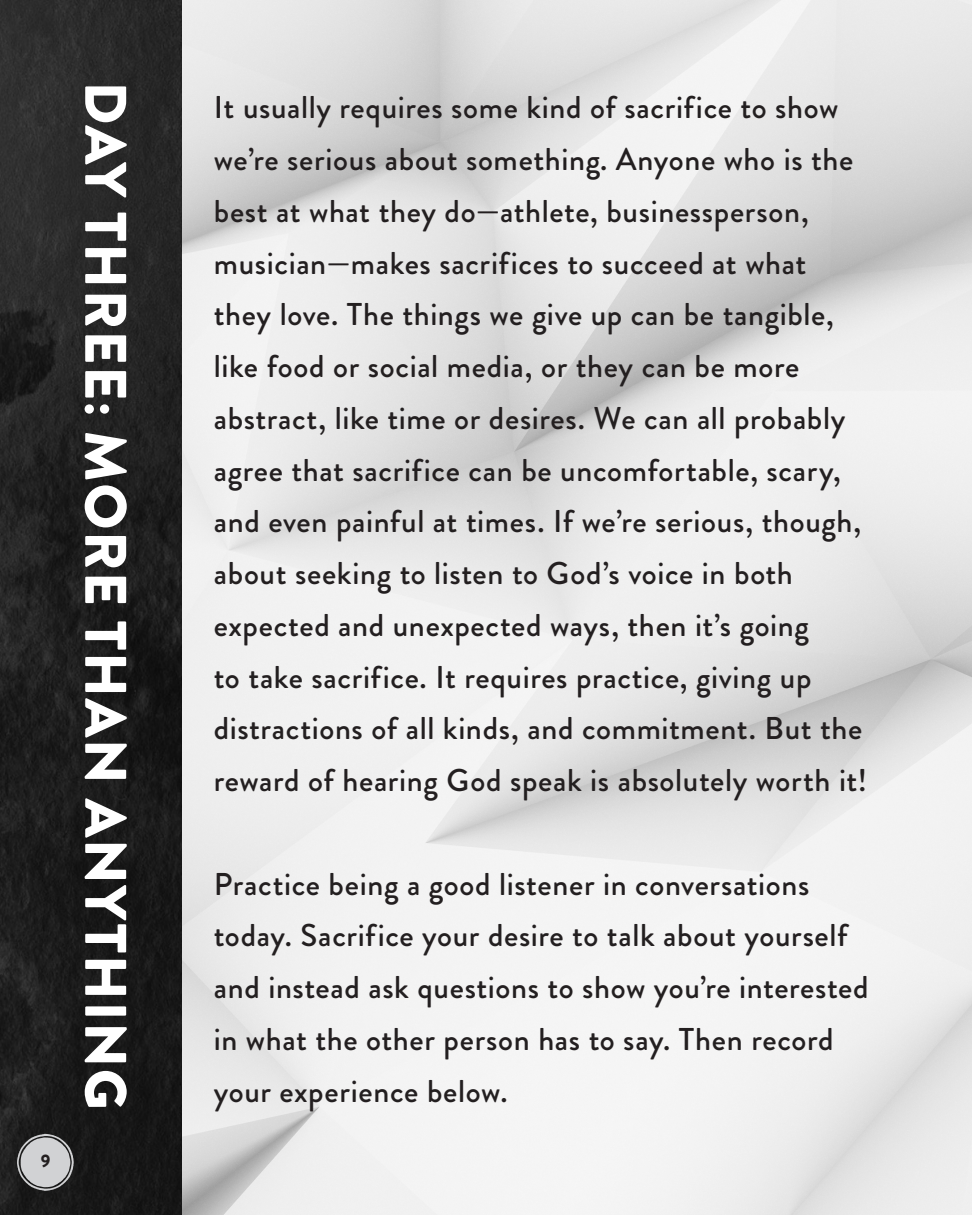
<style>
.page{position:relative;width:972px;height:1215px;background:#fff}
.page>*{position:absolute;margin:0;border:0;box-sizing:border-box;transform-origin:0 0}
.t1{font:900 58.5px "Brandon Grotesque";letter-spacing:.025em;color:#fff}
.t2{font:500 31.5px/51.8px "Brandon Grotesque";letter-spacing:.02em;color:#231f20}
.t3{font:900 18px "Brandon Grotesque";color:#231f20}
</style>
<div class="page">
<img style="left:181px;top:0;width:791px;height:1215px">
<img style="left:0;top:0;width:181px;height:1215px">
<svg style="left:17px;top:1134px;width:57px;height:59px"></svg>
<p class="t3" style="left:41px;top:1148px;width:11px">9</p>
<p class="t1" style="left:147px;top:81px;width:1030px;rotate:90deg">DAY THREE: MORE THAN ANYTHING</p>
<p class="t2" style="left:214px;top:82px;width:655px">It usually requires some kind of sacrifice to show we’re serious about something. Anyone who is the best at what they do—athlete, businessperson, musician—makes sacrifices to succeed at what they love. The things we give up can be tangible, like food or social media, or they can be more abstract, like time or desires. We can all probably agree that sacrifice can be uncomfortable, scary, and even painful at times. If we’re serious, though, about seeking to listen to God’s voice in both expected and unexpected ways, then it’s going<br>to take sacrifice. It requires practice, giving up distractions of all kinds, and commitment. But the reward of hearing God speak is absolutely worth it!</p>
<p class="t2" style="left:214px;top:858px;width:656px">Practice being a good listener in conversations today. Sacrifice your desire to talk about yourself and instead ask questions to show you’re interested in what the other person has to say. Then record your experience below.</p>
</div>
